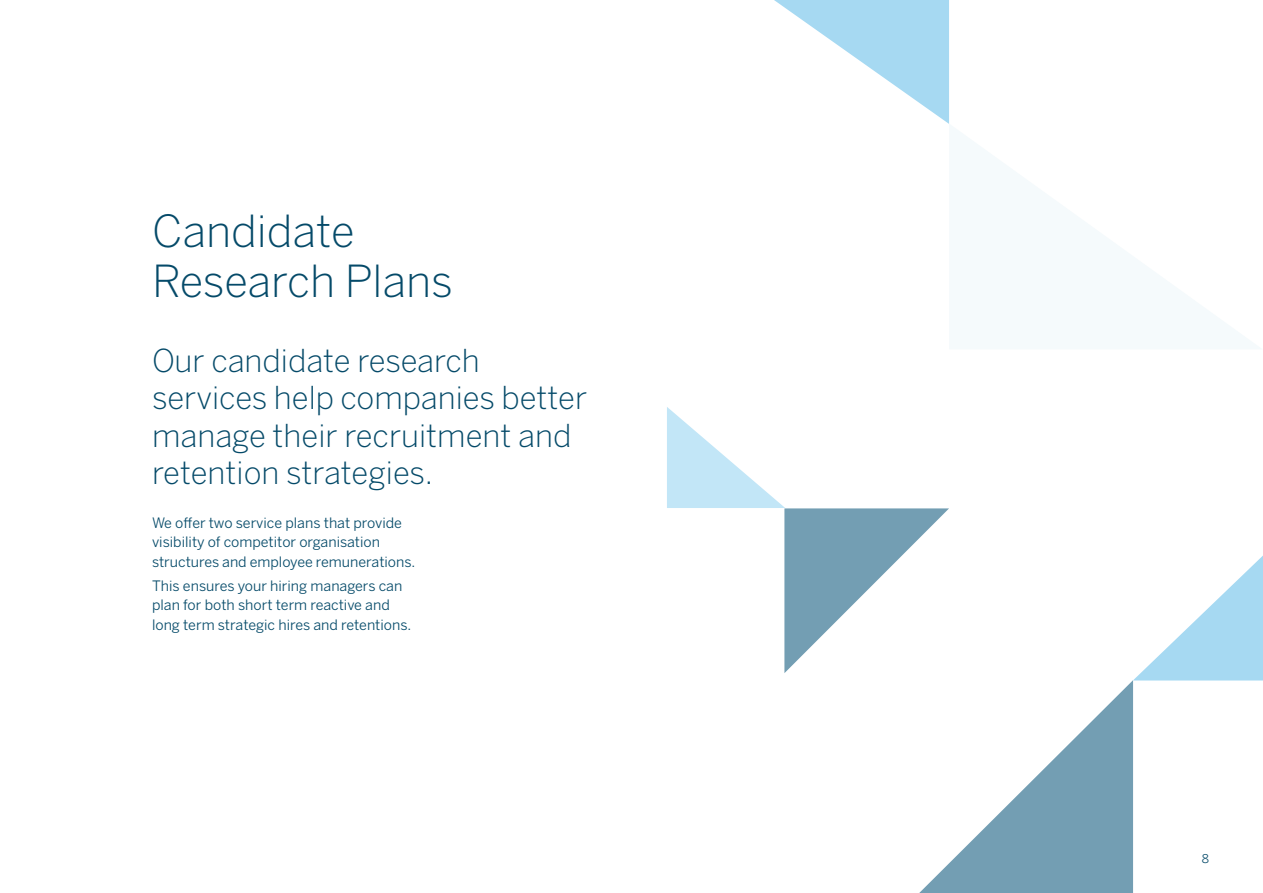
<style>
.page{position:relative;width:1263px;height:893px;background:#fff}
.page>*{position:absolute;margin:0;border:0;box-sizing:border-box;transform-origin:0 0}
.t1{font:300 43.8px/49.5px "Benton Sans";color:#054a69}
.t2{font:300 31.35px/37.5px "Benton Sans";color:#054a69}
.t3{font:14.25px/19.5px "Benton Sans";color:#054a69}
.t4{font:12px "Benton Sans";color:#054a69}
</style>
<div class="page">
<svg style="left:667px;top:407px;width:282px;height:266px"></svg>
<svg style="left:919px;top:680px;width:214px;height:213px"></svg>
<svg style="left:1133px;top:556px;width:130px;height:124px"></svg>
<svg style="left:774px;top:0;width:175px;height:124px"></svg>
<h1 class="t1" style="left:152px;top:206px;width:303px">Candidate<br>Research Plans</h1>
<h2 class="t2" style="left:152px;top:341px;width:437px">Our candidate research services help companies better manage their recruitment and retention strategies.</h2>
<p class="t3" style="left:152px;top:513px;width:265px">We offer two service plans that provide visibility of competitor organisation structures and employee remunerations.</p>
<p class="t3" style="left:152px;top:575px;width:261px">This ensures your hiring managers can plan for both short term reactive and long term strategic hires and retentions.</p>
<p class="t4" style="left:1202px;top:851px;width:9px">8</p>
</div>
